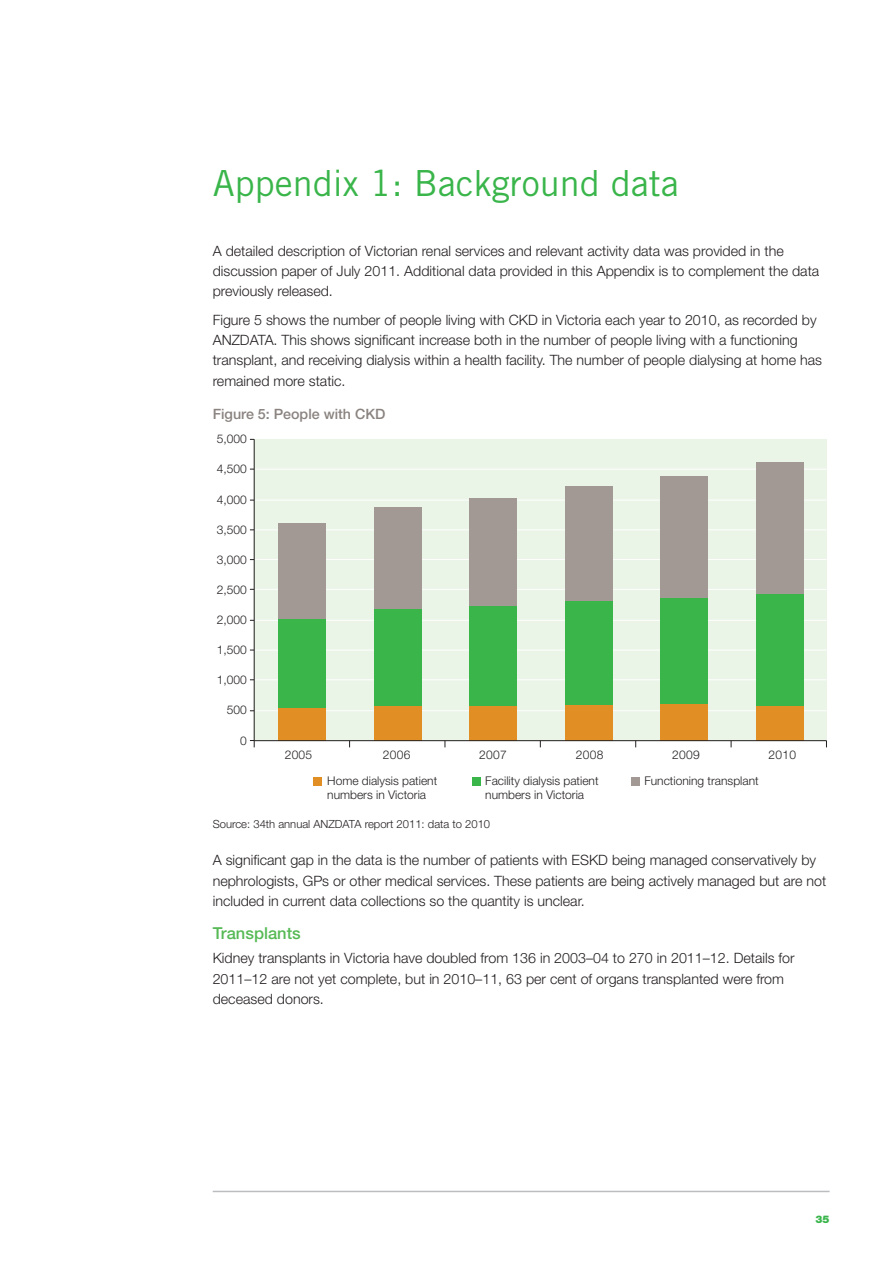
<style>
.page{position:relative;width:893px;height:1263px;background:#fff}
.page>*{position:absolute;margin:0;border:0;box-sizing:border-box;transform-origin:0 0}
.t1{font:36px "Trade Gothic LT";color:#39b54a}
.t2{font:500 16.5px "Helvetica Neue LT";color:#57ba56}
.t3{font:300 14.25px/20.2px "Helvetica Neue LT";color:#231f20}
.t4{font:500 14.25px "Helvetica Neue LT";color:#8a8380}
.t5{font:300 12px/14.4px "Helvetica Neue LT";color:#231f20}
.t6{font:300 11.25px "Helvetica Neue LT";color:#231f20}
.t7{font:900 10.5px "Helvetica Neue LT";color:#39b54a}
</style>
<div class="page">
<hr style="left:213px;top:1191px;width:616px;height:1px;background:#bbbdc0">
<div style="left:254px;top:439px;width:572px;height:302px;background:#eaf4e7"></div>
<hr style="left:254px;top:710px;width:572px;height:1px;background:#fff">
<hr style="left:254px;top:679px;width:572px;height:1px;background:#fff">
<hr style="left:254px;top:650px;width:572px;height:1px;background:#fff">
<hr style="left:254px;top:620px;width:572px;height:1px;background:#fff">
<hr style="left:254px;top:589px;width:572px;height:1px;background:#fff">
<hr style="left:254px;top:559px;width:572px;height:1px;background:#fff">
<hr style="left:254px;top:529px;width:572px;height:1px;background:#fff">
<hr style="left:254px;top:500px;width:572px;height:1px;background:#fff">
<hr style="left:254px;top:469px;width:572px;height:1px;background:#fff">
<div style="left:278px;top:708px;width:48px;height:33px;background:#e18e25"></div>
<div style="left:374px;top:705px;width:48px;height:36px;background:#e18e25"></div>
<div style="left:469px;top:705px;width:48px;height:36px;background:#e18e25"></div>
<div style="left:564px;top:704px;width:48px;height:37px;background:#e18e25"></div>
<div style="left:659px;top:704px;width:48px;height:37px;background:#e18e25"></div>
<div style="left:756px;top:705px;width:48px;height:36px;background:#e18e25"></div>
<div style="left:278px;top:619px;width:48px;height:89px;background:#39b54a"></div>
<div style="left:374px;top:609px;width:48px;height:96px;background:#39b54a"></div>
<div style="left:469px;top:606px;width:48px;height:99px;background:#39b54a"></div>
<div style="left:564px;top:600px;width:48px;height:104px;background:#39b54a"></div>
<div style="left:659px;top:598px;width:48px;height:106px;background:#39b54a"></div>
<div style="left:756px;top:594px;width:48px;height:111px;background:#39b54a"></div>
<div style="left:278px;top:523px;width:48px;height:96px;background:#a39994"></div>
<div style="left:374px;top:507px;width:48px;height:102px;background:#a39994"></div>
<div style="left:469px;top:498px;width:48px;height:108px;background:#a39994"></div>
<div style="left:564px;top:486px;width:48px;height:114px;background:#a39994"></div>
<div style="left:659px;top:476px;width:48px;height:122px;background:#a39994"></div>
<div style="left:756px;top:462px;width:48px;height:132px;background:#a39994"></div>
<hr style="left:254px;top:740px;width:572px;height:1px;background:#231f20">
<div style="left:630px;top:777px;width:9px;height:9px;background:#a39994"></div>
<div style="left:471px;top:777px;width:9px;height:9px;background:#39b54a"></div>
<div style="left:313px;top:777px;width:9px;height:9px;background:#e18e25"></div>
<hr style="left:254px;top:439px;width:1px;height:308px;background:#231f20">
<h1 class="t1" style="left:213px;top:170px;width:468px">Appendix 1: Background data</h1>
<p class="t3" style="left:213px;top:242px;width:608px">A detailed description of Victorian renal services and relevant activity data was provided in the discussion paper of July 2011. Additional data provided in this Appendix is to complement the data previously released.</p>
<p class="t3" style="left:213px;top:311px;width:610px">Figure 5 shows the number of people living with CKD in Victoria each year to 2010, as recorded by ANZDATA. This shows significant increase both in the number of people living with a functioning transplant, and receiving dialysis within a health facility. The number of people dialysing at home has remained more static.</p>
<p class="t4" style="left:213px;top:409px;width:174px">Figure 5: People with CKD</p>
<p class="t5" style="left:217px;top:433px;width:32px">5,000</p>
<p class="t5" style="left:217px;top:463px;width:32px">4,500</p>
<p class="t5" style="left:217px;top:494px;width:32px">4,000</p>
<p class="t5" style="left:217px;top:524px;width:32px">3,500</p>
<p class="t5" style="left:217px;top:554px;width:32px">3,000</p>
<p class="t5" style="left:217px;top:584px;width:32px">2,500</p>
<p class="t5" style="left:217px;top:614px;width:32px">2,000</p>
<p class="t5" style="left:217px;top:644px;width:32px">1,500</p>
<p class="t5" style="left:217px;top:674px;width:32px">1,000</p>
<p class="t5" style="left:227px;top:704px;width:22px">500</p>
<p class="t5" style="left:240px;top:735px;width:8px">0</p>
<p class="t5" style="left:285px;top:749px;width:29px">2005</p>
<p class="t5" style="left:383px;top:749px;width:29px">2006</p>
<p class="t5" style="left:479px;top:749px;width:29px">2007</p>
<p class="t5" style="left:575px;top:749px;width:29px">2008</p>
<p class="t5" style="left:672px;top:749px;width:29px">2009</p>
<p class="t5" style="left:768px;top:749px;width:29px">2010</p>
<p class="t5" style="left:485px;top:775px;width:115px">Facility dialysis patient</p>
<p class="t5" style="left:644px;top:775px;width:116px">Functioning transplant</p>
<p class="t5" style="left:485px;top:789px;width:100px">numbers in Victoria</p>
<p class="t5" style="left:327px;top:775px;width:112px">Home dialysis patient numbers in Victoria</p>
<p class="t6" style="left:213px;top:820px;width:279px">Source: 34th annual ANZDATA report 2011: data to 2010</p>
<p class="t3" style="left:213px;top:852px;width:615px">A significant gap in the data is the number of patients with ESKD being managed conservatively by nephrologists, GPs or other medical services. These patients are being actively managed but are not included in current data collections so the quantity is unclear.</p>
<p class="t2" style="left:213px;top:927px;width:90px">Transplants</p>
<p class="t3" style="left:213px;top:950px;width:583px">Kidney transplants in Victoria have doubled from 136 in 2003–04 to 270 in 2011–12. Details for<br>2011–12 are not yet complete, but in 2010–11, 63 per cent of organs transplanted were from deceased donors.</p>
<p class="t7" style="left:815px;top:1215px;width:16px">35</p>
</div>
